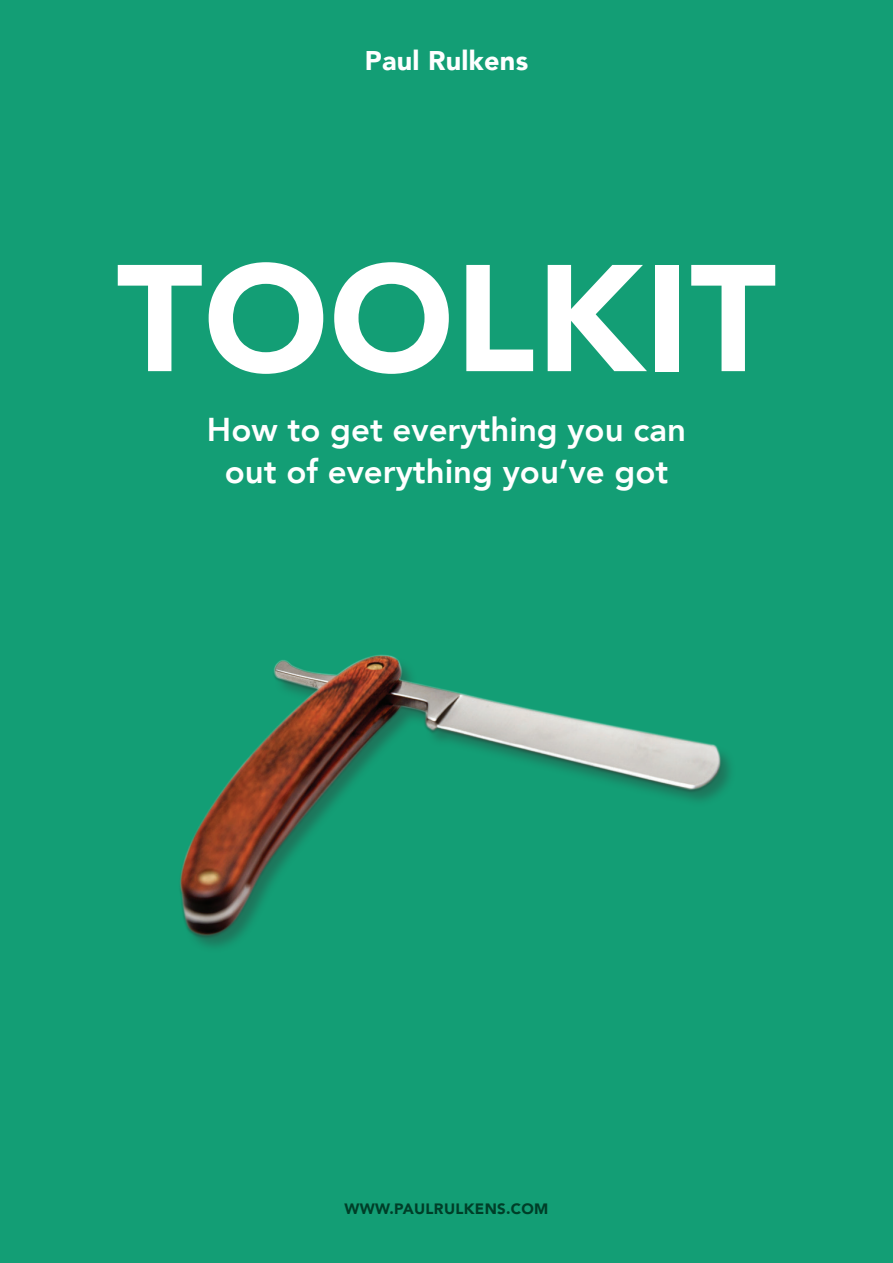
<style>
.page{position:relative;width:893px;height:1263px;background:#139e75}
.page>*{position:absolute;margin:0;border:0;box-sizing:border-box;transform-origin:0 0}
.t1{font:900 150px "Avenir";letter-spacing:.005em;color:#fff}
.t2{font:800 33px "Avenir";color:#fff}
.t3{font:900 27px "Avenir";letter-spacing:.01em;color:#fff}
.t4{font:900 15px "Avenir";letter-spacing:.02em;color:#003e28}
</style>
<div class="page">
<img style="left:180px;top:654px;width:550px;height:293px">
<p class="t3" style="left:365px;top:38px;width:165px">Paul Rulkens</p>
<p class="t1" style="left:117px;top:190px;width:661px">TOOLKIT</p>
<p class="t2" style="left:207px;top:404px;width:481px">How to get everything you can</p>
<p class="t2" style="left:225px;top:446px;width:445px">out of everything you’ve got</p>
<p class="t4" style="left:345px;top:1196px;width:205px">WWW.PAULRULKENS.COM</p>
</div>
